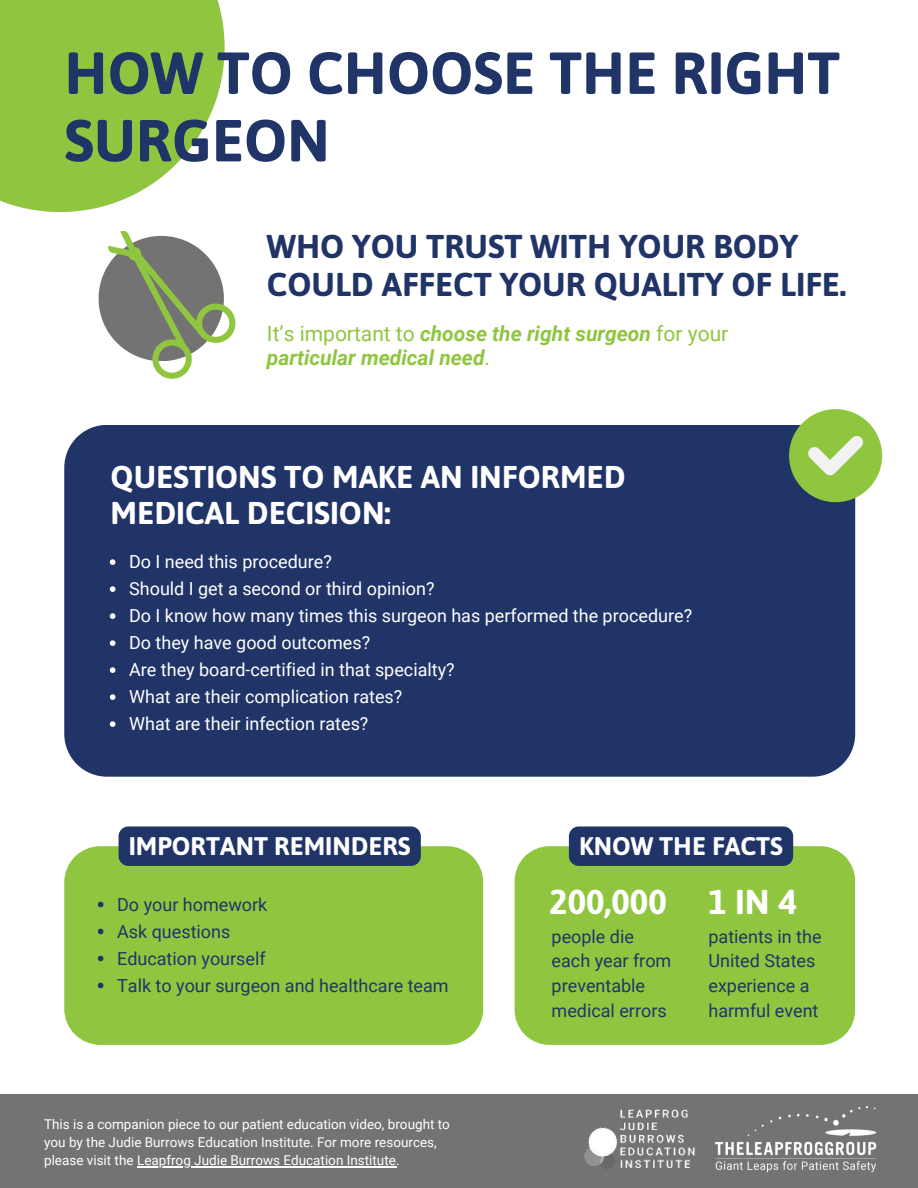
<style>
.page{position:relative;width:918px;height:1188px;background:#fff}
.page>*{position:absolute;margin:0;border:0;box-sizing:border-box;transform-origin:0 0}
.t1{font:700 59.1px/67.5px "Asap";color:#213468}
.t2{font:700 34.5px "Asap";color:#fff}
.t3{font:700 33px/38.2px "Asap";color:#213468}
.t4{font:700 31.5px/36px "Asap";color:#fff}
.t5{font:700 25.5px "Asap";color:#fff}
.t6{font:italic 700 21px/23.7px "Roboto";color:#90c63f}
.t7{font:18px "Roboto";color:#fff}
.t8{font:18px/24.8px "Roboto";color:#213468}
.t9{font:13.5px/18px "Roboto";color:#fff}
.s1{font-weight:400;font-style:normal}
</style>
<div class="page">
<div style="left:0;top:0;width:225px;height:212px;background:#90c63f"></div>
<div style="left:515px;top:846px;width:340px;height:199px;background:#90c63f"></div>
<div style="left:64px;top:425px;width:791px;height:352px;background:#213468"></div>
<svg style="left:789px;top:409px;width:93px;height:93px"></svg>
<div style="left:0;top:1094px;width:918px;height:94px;background:#737373"></div>
<svg style="left:99px;top:230px;width:137px;height:149px"></svg>
<div style="left:64px;top:846px;width:419px;height:199px;background:#90c63f"></div>
<svg style="left:98px;top:902px;width:5px;height:5px"></svg>
<svg style="left:98px;top:929px;width:5px;height:5px"></svg>
<svg style="left:98px;top:956px;width:5px;height:5px"></svg>
<svg style="left:98px;top:983px;width:5px;height:5px"></svg>
<div style="left:119px;top:826px;width:302px;height:40px;background:#213468"></div>
<svg style="left:110px;top:559px;width:5px;height:6px"></svg>
<svg style="left:110px;top:586px;width:5px;height:6px"></svg>
<svg style="left:110px;top:613px;width:5px;height:6px"></svg>
<svg style="left:110px;top:640px;width:5px;height:6px"></svg>
<svg style="left:110px;top:667px;width:5px;height:6px"></svg>
<svg style="left:110px;top:694px;width:5px;height:6px"></svg>
<svg style="left:110px;top:721px;width:5px;height:6px"></svg>
<hr style="left:137px;top:1166px;width:259px;height:1px;background:#fff">
<div style="left:569px;top:826px;width:224px;height:40px;background:#213468"></div>
<img style="left:584px;top:1109px;width:111px;height:60px">
<img style="left:715px;top:1107px;width:162px;height:65px">
<p class="t1" style="left:64px;top:39px;width:777px">HOW TO CHOOSE THE RIGHT<br>SURGEON</p>
<h5 class="t3" style="left:267px;top:227px;width:581px">WHO YOU TRUST WITH YOUR BODY<br>COULD AFFECT YOUR QUALITY OF LIFE.</h5>
<h2 class="t6" style="left:267px;top:322px;width:463px"><span class="s1">It’s important to</span> choose the right surgeon <span class="s1">for your </span>particular medical need<span class="s1">.</span></h2>
<p class="t4" style="left:111px;top:459px;width:517px">QUESTIONS TO MAKE AN INFORMED<br>MEDICAL DECISION:</p>
<h2 class="t7" style="left:129px;top:552px;width:204px">Do I need this procedure?</h2>
<p class="t7" style="left:129px;top:579px;width:307px">Should I get a second or third opinion?</p>
<p class="t7" style="left:129px;top:606px;width:565px">Do I know how many times this surgeon has performed the procedure?</p>
<p class="t7" style="left:129px;top:633px;width:243px">Do they have good outcomes?</p>
<p class="t7" style="left:129px;top:660px;width:327px">Are they board-certified in that specialty?</p>
<p class="t7" style="left:129px;top:687px;width:275px">What are their complication rates?</p>
<p class="t7" style="left:129px;top:714px;width:241px">What are their infection rates?</p>
<h4 class="t5" style="left:129px;top:831px;width:283px">IMPORTANT REMINDERS</h4>
<h1 class="t8" style="left:117px;top:892px;width:152px">Do your homework</h1>
<p class="t8" style="left:117px;top:919px;width:115px">Ask questions</p>
<p class="t8" style="left:117px;top:946px;width:150px">Education yourself</p>
<h2 class="t8" style="left:117px;top:973px;width:333px">Talk to your surgeon and healthcare team</h2>
<p class="t9" style="left:44px;top:1116px;width:407px">This is a companion piece to our patient education video, brought to you by the Judie Burrows Education Institute. For more resources, please visit the Leapfrog Judie Burrows Education Institute.</p>
<p class="t5" style="left:579px;top:831px;width:205px">KNOW THE FACTS</p>
<p class="t2" style="left:549px;top:882px;width:119px">200,000</p>
<h3 class="t8" style="left:552px;top:924px;width:121px">people die each year from preventable medical errors</h3>
<h2 class="t2" style="left:708px;top:882px;width:90px">1IN4</h2>
<p class="t8" style="left:708px;top:924px;width:115px">patients in the<br>United States experience a</p>
<p class="t8" style="left:708px;top:998px;width:112px">harmful event</p>
</div>
